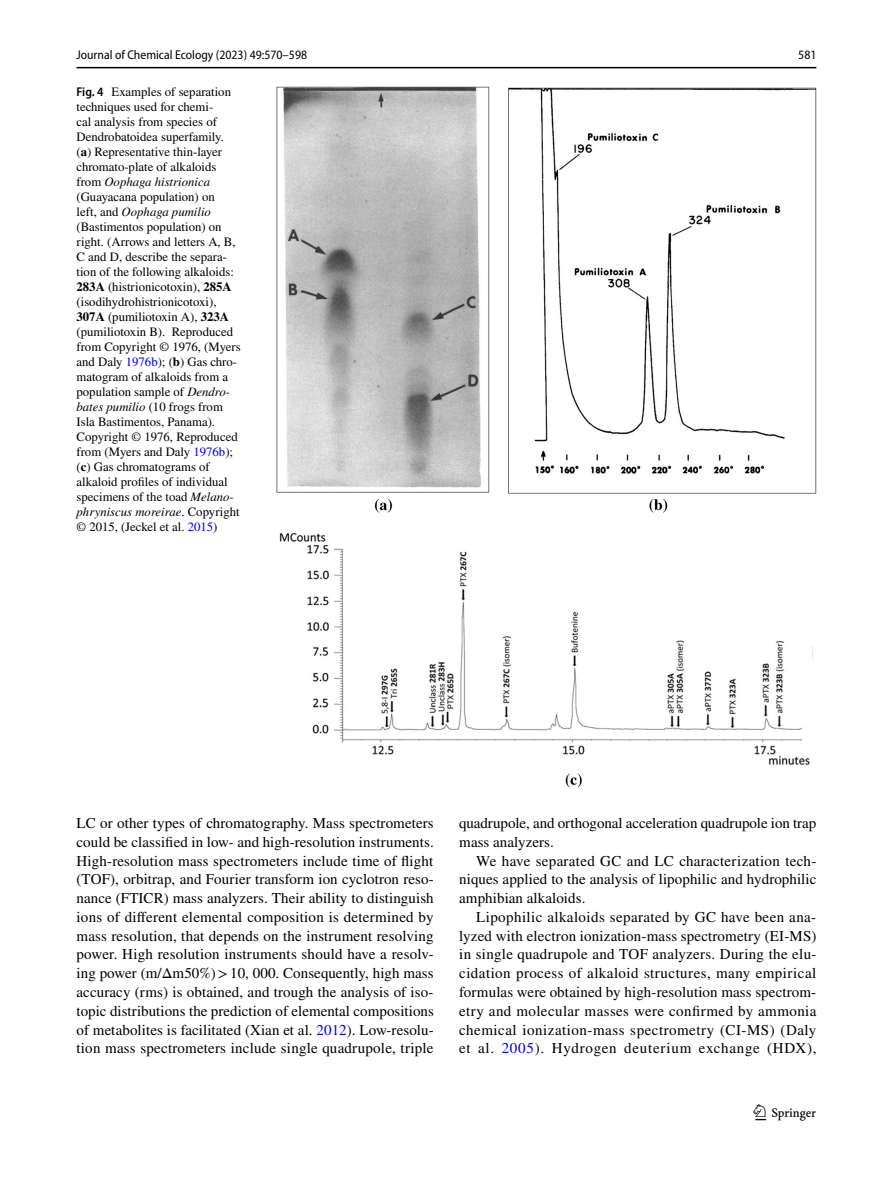
<style>
.page{position:relative;width:893px;height:1187px;background:#fff}
.page>*{position:absolute;margin:0;border:0;box-sizing:border-box;transform-origin:0 0}
.t1{font:22.5px "Springnew Regular 2";color:#000}
.t2{font:15px/18.8px "STIX";letter-spacing:.005em;color:#000;text-align:justify}
.t3{font:12.75px/15px "STIX";color:#000}
.t4{font:semi-condensed 12.75px "Myriad Pro";color:#000}
.s1{font-family:"Myriad Pro";font-weight:600;font-stretch:semi-condensed}
.s2{font-weight:700}
.s3{font-style:italic}
.s4{color:#00f}
</style>
<div class="page">
<hr style="left:77px;top:67px;width:739px;height:1px;background:#000">
<img style="left:276px;top:87px;width:540px;height:700px">
<p class="t4" style="left:77px;top:48px;width:232px">Journal of Chemical Ecology (2023) 49:570–598</p>
<p class="t4" style="left:798px;top:48px;width:20px">581</p>
<p class="t3" style="left:77px;top:85px;width:166px"><span class="s1">Fig. 4</span> Examples of separation techniques used for chemi-<br>cal analysis from species of<br>Dendrobatoidea superfamily. (<span class="s2">a</span>) Representative thin-layer chromato-plate of alkaloids from <span class="s3">Oophaga histrionica </span>(Guayacana population) on<br>left, and <span class="s3">Oophaga pumilio </span>(Bastimentos population) on right. (Arrows and letters A, B,<br>C and D, describe the separa&shy;tion of the following alkaloids:<br><span class="s2">283A</span> (histrionicotoxin), <span class="s2">285A </span>(isodihydrohistrionicotoxi),<br><span class="s2">307A</span> (pumiliotoxin A), <span class="s2">323A </span>(pumiliotoxin B). Reproduced from Copyright © 1976, (Myers and Daly <span class="s4">1976b</span>); (<span class="s2">b</span>) Gas chro&shy;matogram of alkaloids from a population sample of <span class="s3">Dendro&shy;bates pumilio</span> (10 frogs from<br>Isla Bastimentos, Panama).<br>Copyright © 1976, Reproduced from (Myers and Daly <span class="s4">1976b</span>); (<span class="s2">c</span>) Gas chromatograms of alkaloid profiles of individual specimens of the toad <span class="s3">Melano&shy;phryniscus moreirae</span>. Copyright © 2015, (Jeckel et al. <span class="s4">2015</span>)</p>
<p class="t2" style="left:77px;top:814px;width:359px">LC or other types of chromatography. Mass spectrometers could be classified in low- and high-resolution instruments.<br>High-resolution mass spectrometers include time of flight (TOF), orbitrap, and Fourier transform ion cyclotron reso&shy;nance (FTICR) mass analyzers. Their ability to distinguish ions of different elemental composition is determined by mass resolution, that depends on the instrument resolving power. High resolution instruments should have a resolv&shy;ing power (m/Δm50%)&gt;10, 000. Consequently, high mass accuracy (rms) is obtained, and trough the analysis of iso&shy;topic distributions the prediction of elemental compositions of metabolites is facilitated (Xian et al. <span class="s4">2012</span>). Low-resolu&shy;tion mass spectrometers include single quadrupole, triple</p>
<p class="t2" style="left:459px;top:814px;width:359px">quadrupole, and orthogonal acceleration quadrupole ion trap mass analyzers.</p>
<p class="t2" style="left:459px;top:852px;width:359px;text-indent:17px">We have separated GC and LC characterization tech&shy;niques applied to the analysis of lipophilic and hydrophilic amphibian alkaloids.</p>
<p class="t2" style="left:459px;top:908px;width:359px;text-indent:17px">Lipophilic alkaloids separated by GC have been ana&shy;lyzed with electron ionization-mass spectrometry (EI-MS) in single quadrupole and TOF analyzers. During the elu&shy;cidation process of alkaloid structures, many empirical formulas were obtained by high-resolution mass spectrom&shy;etry and molecular masses were confirmed by ammonia chemical ionization-mass spectrometry (CI-MS) (Daly et al. <span class="s4">2005</span>). Hydrogen deuterium exchange (HDX),</p>
<h1 class="t1" style="left:755px;top:1104px;width:62px">1 3</h1>
</div>
